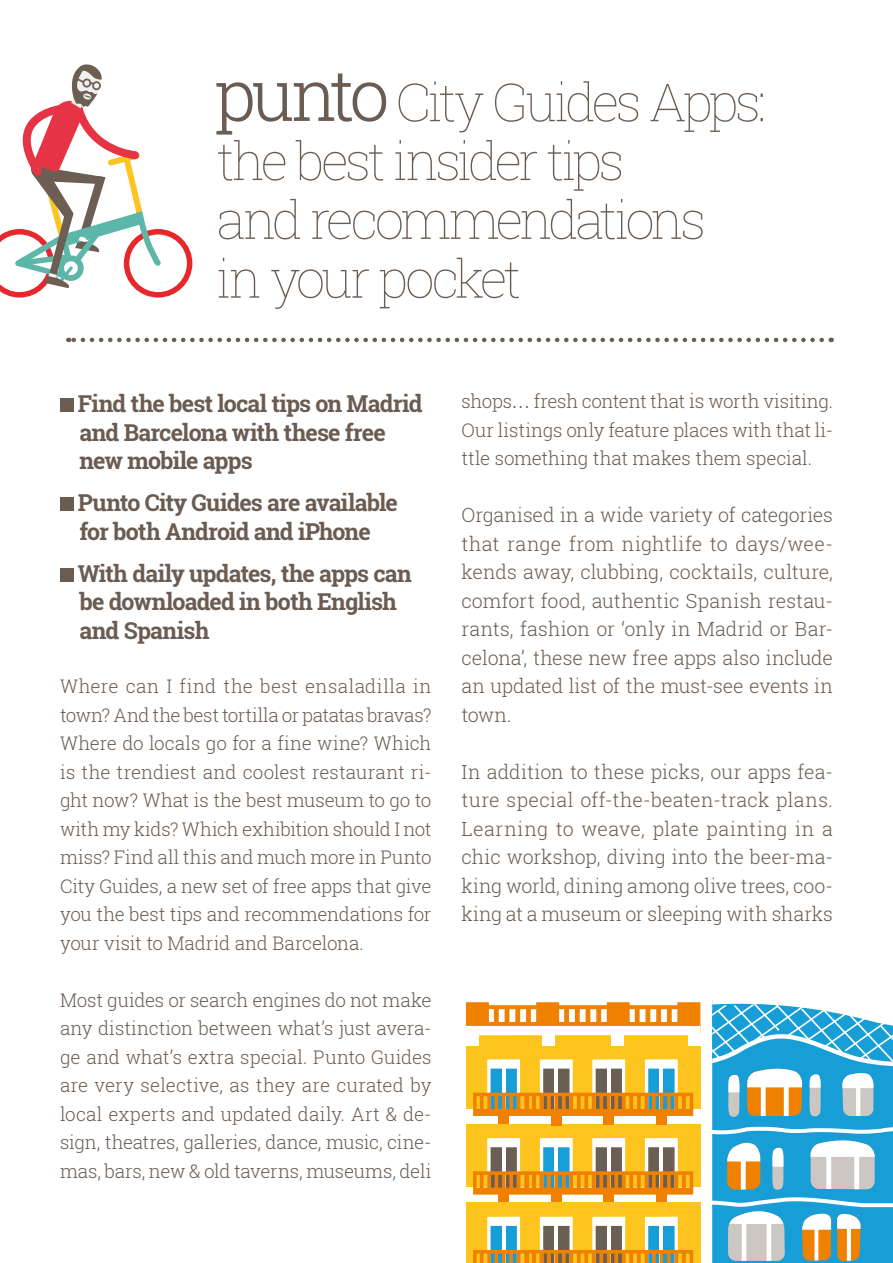
<style>
.page{position:relative;width:893px;height:1263px;background:#fff}
.page>*{position:absolute;margin:0;border:0;box-sizing:border-box;transform-origin:0 0}
.t1{font:100 52.5px/58.8px "Roboto Slab";letter-spacing:-.075em;color:#6b5c52}
.t2{font:700 23.25px/28.5px "Roboto Slab";letter-spacing:-.035em;color:#6b5c52}
.t3{font:300 19.5px/28.5px "Roboto Slab";letter-spacing:-.01em;color:#6b5c52;text-align:justify}
.t4{font:300 18.75px/28.5px "Roboto Slab";letter-spacing:-.01em;color:#6b5c52;text-align:justify}
.s1{font-family:"Helvetica Neue"}
.s2{font-size:19.5px}
</style>
<div class="page">
<div style="left:60px;top:398px;width:14px;height:14px;background:#6b5c52"></div>
<div style="left:60px;top:497px;width:14px;height:14px;background:#6b5c52"></div>
<div style="left:60px;top:568px;width:14px;height:13px;background:#6b5c52"></div>
<svg style="left:216px;top:73px;width:170px;height:62px"></svg>
<div style="left:712px;top:1118px;width:181px;height:145px;background:#179ed6"></div>
<svg style="left:712px;top:999px;width:181px;height:119px"></svg>
<svg style="left:712px;top:1127px;width:181px;height:64px"></svg>
<svg style="left:712px;top:1197px;width:181px;height:64px"></svg>
<div style="left:466px;top:1026px;width:234px;height:237px;background:#fcc41c"></div>
<div style="left:466px;top:1025px;width:235px;height:10px;background:#fff"></div>
<div style="left:466px;top:1034px;width:12px;height:11px;background:#fff"></div>
<div style="left:542px;top:1034px;width:13px;height:11px;background:#fff"></div>
<div style="left:612px;top:1034px;width:12px;height:11px;background:#fff"></div>
<div style="left:688px;top:1034px;width:13px;height:11px;background:#fff"></div>
<div style="left:466px;top:1109px;width:234px;height:14px;background:#fff"></div>
<div style="left:540px;top:1059px;width:33px;height:53px;background:#fff"></div>
<div style="left:543px;top:1068px;width:26px;height:43px;background:#6b5e52"></div>
<hr style="left:555px;top:1068px;width:3px;height:44px;background:#fff">
<div style="left:645px;top:1059px;width:33px;height:53px;background:#fff"></div>
<div style="left:648px;top:1068px;width:27px;height:43px;background:#179ed6"></div>
<hr style="left:660px;top:1068px;width:3px;height:44px;background:#fff">
<div style="left:592px;top:1059px;width:33px;height:53px;background:#fff"></div>
<div style="left:596px;top:1068px;width:26px;height:43px;background:#6b5e52"></div>
<hr style="left:607px;top:1068px;width:3px;height:44px;background:#fff">
<div style="left:466px;top:1187px;width:234px;height:15px;background:#fff"></div>
<div style="left:540px;top:1138px;width:33px;height:53px;background:#fff"></div>
<div style="left:543px;top:1147px;width:26px;height:42px;background:#179ed6"></div>
<hr style="left:555px;top:1147px;width:3px;height:44px;background:#fff">
<div style="left:645px;top:1138px;width:33px;height:53px;background:#fff"></div>
<div style="left:648px;top:1147px;width:27px;height:42px;background:#6b5e52"></div>
<hr style="left:660px;top:1147px;width:3px;height:44px;background:#fff">
<div style="left:592px;top:1138px;width:33px;height:53px;background:#fff"></div>
<div style="left:596px;top:1147px;width:26px;height:42px;background:#6b5e52"></div>
<hr style="left:607px;top:1147px;width:3px;height:44px;background:#fff">
<div style="left:540px;top:1217px;width:33px;height:46px;background:#fff"></div>
<div style="left:543px;top:1226px;width:26px;height:37px;background:#6b5e52"></div>
<hr style="left:555px;top:1225px;width:3px;height:38px;background:#fff">
<div style="left:645px;top:1217px;width:33px;height:46px;background:#fff"></div>
<div style="left:648px;top:1226px;width:27px;height:37px;background:#179ed6"></div>
<hr style="left:660px;top:1225px;width:3px;height:38px;background:#fff">
<div style="left:592px;top:1217px;width:33px;height:46px;background:#fff"></div>
<div style="left:596px;top:1226px;width:26px;height:37px;background:#6b5e52"></div>
<hr style="left:607px;top:1225px;width:3px;height:38px;background:#fff">
<div style="left:487px;top:1059px;width:33px;height:53px;background:#fff"></div>
<div style="left:491px;top:1068px;width:26px;height:43px;background:#179ed6"></div>
<hr style="left:502px;top:1068px;width:3px;height:44px;background:#fff">
<svg style="left:473px;top:1093px;width:220px;height:23px"></svg>
<div style="left:487px;top:1138px;width:33px;height:53px;background:#fff"></div>
<div style="left:491px;top:1147px;width:26px;height:42px;background:#6b5e52"></div>
<hr style="left:502px;top:1147px;width:3px;height:44px;background:#fff">
<svg style="left:473px;top:1171px;width:220px;height:23px"></svg>
<div style="left:487px;top:1217px;width:33px;height:46px;background:#fff"></div>
<div style="left:491px;top:1226px;width:26px;height:37px;background:#179ed6"></div>
<hr style="left:502px;top:1225px;width:3px;height:38px;background:#fff">
<svg style="left:473px;top:1250px;width:220px;height:13px"></svg>
<div style="left:499px;top:1114px;width:10px;height:9px;background:#f08000"></div>
<div style="left:551px;top:1116px;width:10px;height:9px;background:#f08000"></div>
<div style="left:603px;top:1115px;width:11px;height:10px;background:#f08000"></div>
<div style="left:656px;top:1115px;width:10px;height:10px;background:#f08000"></div>
<div style="left:499px;top:1192px;width:10px;height:10px;background:#f08000"></div>
<div style="left:551px;top:1192px;width:10px;height:10px;background:#f08000"></div>
<div style="left:603px;top:1192px;width:11px;height:10px;background:#f08000"></div>
<div style="left:656px;top:1192px;width:10px;height:10px;background:#f08000"></div>
<svg style="left:466px;top:1002px;width:234px;height:24px"></svg>
<svg style="left:0;top:64px;width:192px;height:234px"></svg>
<svg style="left:68px;top:338px;width:754px;height:4px"></svg>
<h1 class="t1" style="left:216px;top:74px;width:552px;text-indent:179px">City Guides Apps: the best insider tips<br>and recommendations<br>in your pocket</h1>
<p class="t2" style="left:78px;top:389px;width:346px">Find the best local tips on Madrid and Barcelona with these free new mobile apps</p>
<p class="t2" style="left:78px;top:488px;width:322px">Punto City Guides are available for both Android and iPhone</p>
<p class="t2" style="left:78px;top:559px;width:336px">With daily updates, the apps can be downloaded in both English and Spanish</p>
<p class="t4" style="left:60px;top:672px;width:373px">Where can I find the best ensaladilla in town? And the best tortilla or patatas bravas?<br>Where do locals go for a fine wine? Which is the trendiest and coolest restaurant ri&shy;ght now? What is the best museum to go to with my kids? Which exhibition should I not miss? Find all this and much more in Punto City Guides, a new set of free apps that give you the best tips and recommendations for your visit to Madrid and Barcelona.</p>
<p class="t4" style="left:60px;top:986px;width:373px">Most guides or search engines do not make any distinction between what’s just avera&shy;ge and what’s extra special. Punto Guides are very selective, as they are curated by local experts and updated daily. Art &amp; de&shy;sign, theatres, galleries, dance, music, cine&shy;mas, bars, new &amp; old taverns, museums, deli</p>
<p class="t4" style="left:461px;top:387px;width:373px">shops<span class="s1">…</span> fresh content that <span class="s2">is</span> worth visiting.<br>Our listings only feature places with that li&shy;ttle something that makes them special.</p>
<p class="t3" style="left:461px;top:501px;width:373px">Organised in a wide variety of categories that range from nightlife to days/wee&shy;kends away, clubbing, cocktails, culture, comfort food, authentic Spanish restau&shy;rants, fashion or ‘only in Madrid or Bar&shy;celona’, these new free apps also include an updated list of the must-see events in town.</p>
<p class="t3" style="left:461px;top:758px;width:373px">In addition to these picks, our apps fea&shy;ture special off-the-beaten-track plans.<br>Learning to weave, plate painting in a chic workshop, diving into the beer-ma&shy;king world, dining among olive trees, coo&shy;king at a museum or sleeping with sharks</p>
</div>
